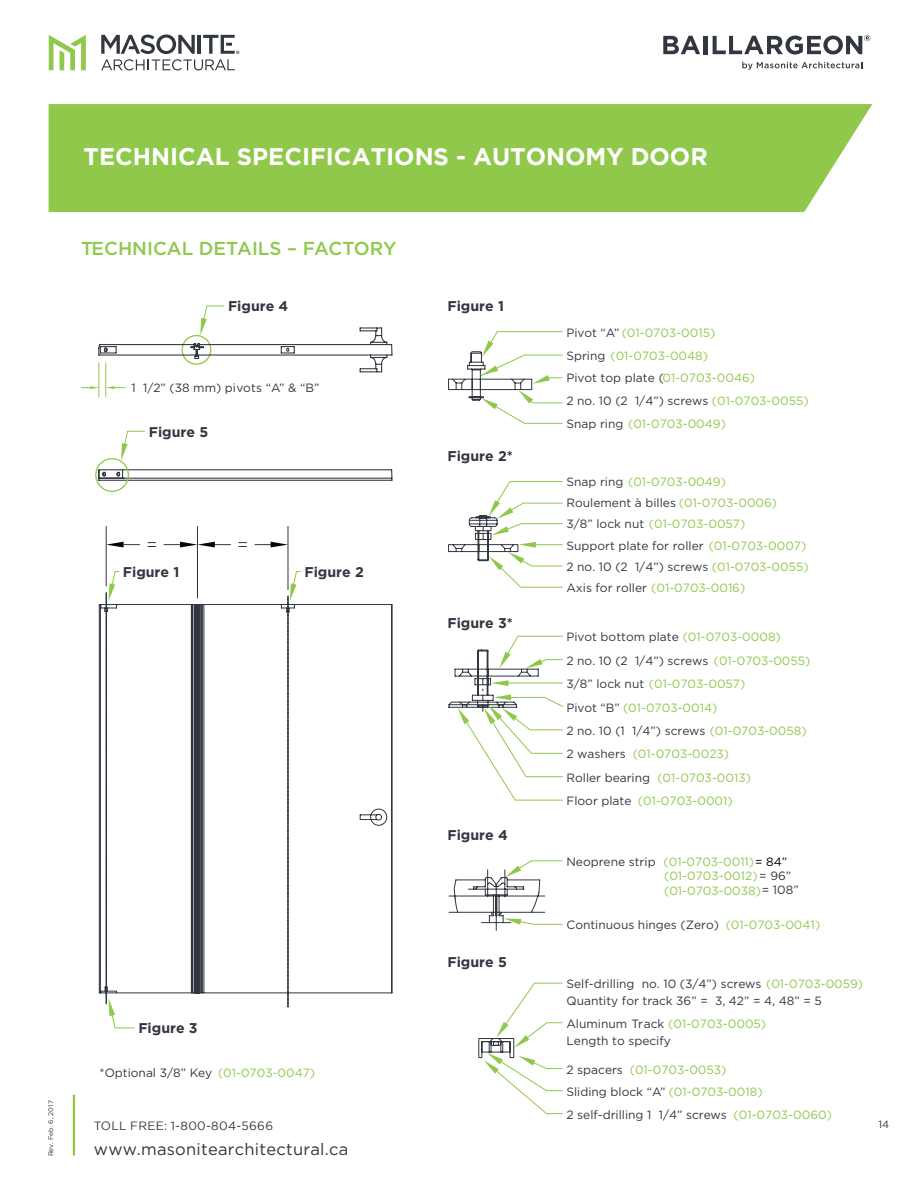
<style>
.page{position:relative;width:918px;height:1188px;background:#fff}
.page>*{position:absolute;margin:0;border:0;box-sizing:border-box;transform-origin:0 0}
.t1{font:700 24px "Gotham";color:#fff}
.t2{font:500 18.75px "Gotham";color:#90c84c}
.t3{font:16.5px "Gotham";letter-spacing:.015em;color:#323640}
.t4{font:700 14.1px "Gotham";color:#323640}
.t5{font:12px/22.8px "Gotham";color:#90c84c}
.t6{font:12px/17px "Gotham";color:#323640}
.t7{font:12px "Gotham";letter-spacing:.025em;color:#323640}
.t8{font:10.5px "Gotham";color:#323640}
.t9{font:6.75px "Gotham";color:#323640}
.s1{color:#90c84c}
.s2{color:#323640}
.s3{color:#000101}
</style>
<div class="page">
<svg style="left:109px;top:1008px;width:26px;height:21px"></svg>
<svg style="left:448px;top:331px;width:115px;height:93px"></svg>
<svg style="left:98px;top:305px;width:295px;height:68px"></svg>
<hr style="left:105px;top:363px;width:1px;height:34px;background:#90c84c">
<hr style="left:98px;top:363px;width:1px;height:34px;background:#90c84c">
<svg style="left:82px;top:386px;width:17px;height:3px"></svg>
<svg style="left:106px;top:386px;width:19px;height:3px"></svg>
<svg style="left:121px;top:430px;width:24px;height:31px"></svg>
<svg style="left:98px;top:469px;width:295px;height:12px"></svg>
<svg style="left:448px;top:481px;width:115px;height:107px"></svg>
<svg style="left:448px;top:635px;width:115px;height:166px"></svg>
<svg style="left:448px;top:860px;width:115px;height:71px"></svg>
<svg style="left:98px;top:526px;width:295px;height:482px"></svg>
<svg style="left:106px;top:542px;width:18px;height:5px"></svg>
<svg style="left:148px;top:542px;width:8px;height:5px"></svg>
<hr style="left:288px;top:526px;width:1px;height:64px;background:#323640">
<hr style="left:197px;top:539px;width:1px;height:55px;background:#323640">
<svg style="left:255px;top:542px;width:33px;height:5px"></svg>
<svg style="left:180px;top:542px;width:51px;height:5px"></svg>
<svg style="left:239px;top:542px;width:7px;height:5px"></svg>
<svg style="left:478px;top:982px;width:85px;height:133px"></svg>
<div style="left:95px;top:458px;width:34px;height:34px;border:1px solid #90c84c;border-radius:50%"></div>
<svg style="left:49px;top:35px;width:37px;height:35px"></svg>
<svg style="left:101px;top:34px;width:138px;height:36px"></svg>
<div style="left:49px;top:104px;width:823px;height:108px;background:#90c84c"></div>
<hr style="left:73px;top:1095px;width:2px;height:61px;background:#91c73d">
<svg style="left:663px;top:36px;width:37px;height:18px"></svg>
<div style="left:703px;top:36px;width:5px;height:18px;background:#323640"></div>
<svg style="left:713px;top:35px;width:157px;height:20px"></svg>
<svg style="left:742px;top:62px;width:120px;height:8px"></svg>
<h1 class="t1" style="left:84px;top:143px;width:626px">TECHNICAL SPECIFICATIONS - AUTONOMY DOOR</h1>
<h2 class="t2" style="left:81px;top:236px;width:317px">TECHNICAL DETAILS – FACTORY</h2>
<p class="t4" style="left:228px;top:297px;width:62px">Figure 4</p>
<p class="t6" style="left:132px;top:379px;width:189px">1 1/2” (38 mm) pivots “A” &amp; “B”</p>
<p class="t4" style="left:149px;top:422px;width:61px">Figure 5</p>
<p class="t4" style="left:123px;top:563px;width:58px">Figure 1</p>
<p class="t4" style="left:304px;top:563px;width:61px">Figure 2</p>
<p class="t4" style="left:447px;top:297px;width:58px">Figure 1</p>
<p class="t4" style="left:447px;top:446px;width:67px">Figure 2*</p>
<p class="t4" style="left:447px;top:613px;width:67px">Figure 3*</p>
<p class="t9" style="left:46px;top:1156px;width:58px;rotate:-90deg">Rev. Feb. 6, 2017</p>
<p class="t4" style="left:138px;top:1018px;width:61px">Figure 3</p>
<p class="t6" style="left:100px;top:1064px;width:217px">*Optional 3/8” Key <span class="s1">(01-0703-0047)</span></p>
<p class="t7" style="left:94px;top:1119px;width:181px">TOLL FREE: 1-800-804-5666</p>
<h3 class="t3" style="left:94px;top:1139px;width:256px">www.masonitearchitectural.ca</h3>
<p class="t4" style="left:447px;top:826px;width:62px">Figure 4</p>
<p class="t4" style="left:447px;top:953px;width:61px">Figure 5</p>
<p class="t5" style="left:566px;top:321px;width:244px"><span class="s2">Pivot “A”</span> (01-0703-0015)<br><span class="s2">Spring</span> (01-0703-0048)<br><span class="s2">Pivot top plate (</span>01-0703-0046)<br><span class="s2">2 no. 10 (2 1/4”) screws</span> (01-0703-0055)<br><span class="s2">Snap ring</span> (01-0703-0049)</p>
<p class="t5" style="left:566px;top:471px;width:212px;line-height:21.1px"><span class="s2">Snap ring</span> (01-0703-0049)<br><span class="s2">Roulement à billes</span> (01-0703-0006)<br><span class="s2">3/8” lock nut</span> (01-0703-0057)</p>
<p class="t6" style="left:566px;top:558px;width:244px">2 no. 10 (2 1/4”) screws <span class="s1">(01-0703-0055)</span></p>
<p class="t6" style="left:566px;top:537px;width:241px">Support plate for roller <span class="s1">(01-0703-0007)</span></p>
<p class="t5" style="left:566px;top:576px;width:180px"><span class="s2">Axis for roller</span> (01-0703-0016)</p>
<p class="t6" style="left:566px;top:628px;width:216px">Pivot bottom plate <span class="s1">(01-0703-0008)</span></p>
<p class="t6" style="left:566px;top:652px;width:245px">2 no. 10 (2 1/4”) screws <span class="s1">(01-0703-0055)</span></p>
<p class="t5" style="left:566px;top:672px;width:180px"><span class="s2">3/8” lock nut</span> (01-0703-0057)</p>
<p class="t5" style="left:566px;top:696px;width:152px"><span class="s2">Pivot “B”</span> (01-0703-0014)</p>
<p class="t5" style="left:566px;top:719px;width:242px;line-height:23.4px"><span class="s2">2 no. 10 (1 1/4”) screws</span> (01-0703-0058)<br><span class="s2">2 washers</span> (01-0703-0023)<br><span class="s2">Roller bearing</span> (01-0703-0013)</p>
<p class="t5" style="left:566px;top:789px;width:168px"><span class="s2">Floor plate</span> (01-0703-0001)</p>
<p class="t5" style="left:664px;top:854px;width:136px;line-height:14.5px;text-indent:-98px"><span class="s2">Neoprene strip</span> (01-0703-0011) <span class="s3">= 84” </span>(01-0703-0012) <span class="s2">= 96” </span>(01-0703-0038) <span class="s2">= 108”</span></p>
<p class="t6" style="left:566px;top:916px;width:255px">Continuous hinges (Zero) <span class="s1">(01-0703-0041)</span></p>
<p class="t6" style="left:566px;top:975px;width:298px">Self-drilling no. 10 (3/4”) screws <span class="s1">(01-0703-0059)<br></span>Quantity for track 36” = 3, 42” = 4, 48” = 5</p>
<p class="t6" style="left:566px;top:1015px;width:201px">Aluminum Track <span class="s1">(01-0703-0005)<br></span>Length to specify</p>
<p class="t6" style="left:566px;top:1058px;width:267px;line-height:22.8px">2 spacers <span class="s1">(01-0703-0053)<br></span>Sliding block “A” <span class="s1">(01-0703-0018)<br></span>2 self-drilling 1 1/4” screws <span class="s1">(01-0703-0060)</span></p>
<p class="t8" style="left:878px;top:1117px;width:12px">14</p>
</div>
